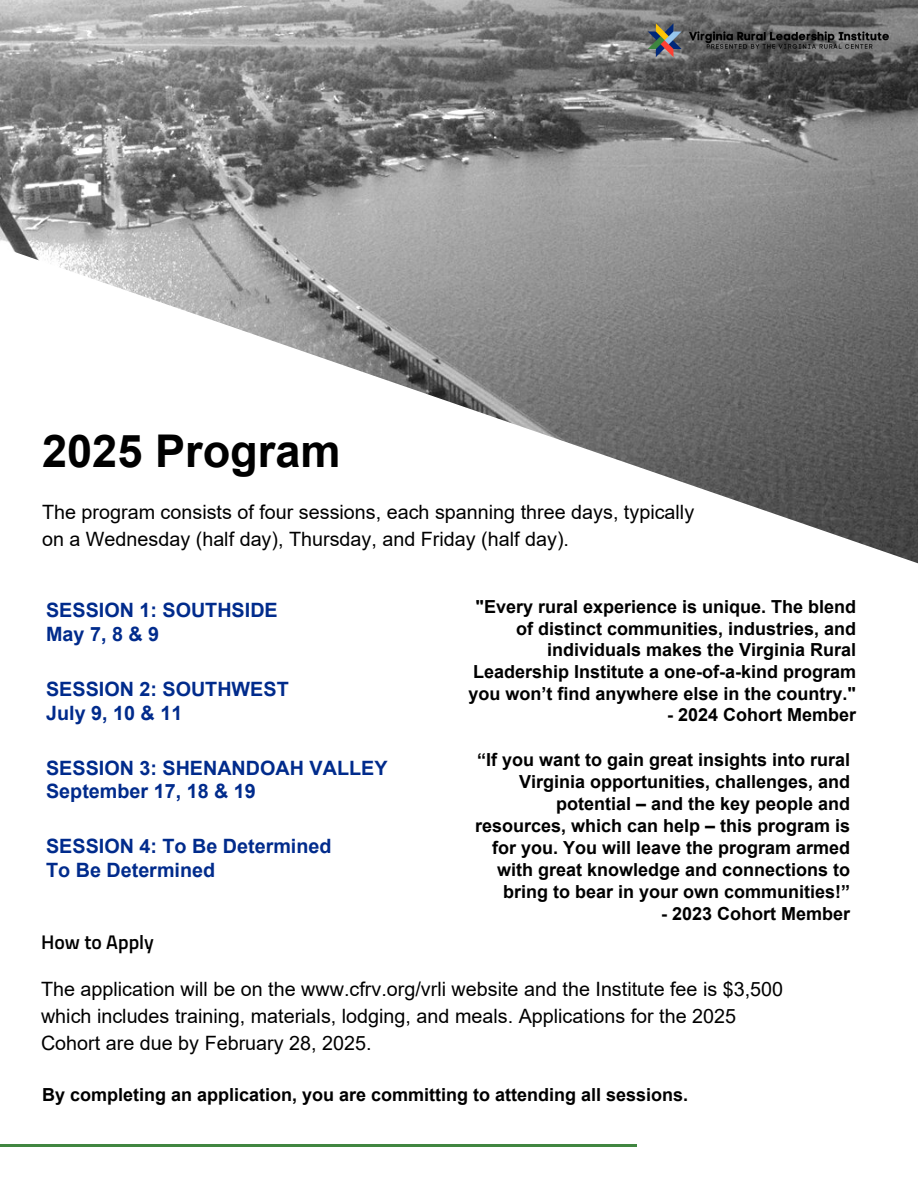
<style>
.page{position:relative;width:918px;height:1188px;background:#fff}
.page>*{position:absolute;margin:0;border:0;box-sizing:border-box;transform-origin:0 0}
.t1{font:700 45.15px "Arial";color:#000}
.t2{font:19.8px/27px "Arial";color:#000}
.t3{font:700 19.8px/23.7px "Arial";color:#002b8c}
.t4{font:600 19.8px "Titillium Web";color:#000}
.t5{font:700 18px/22px "Arial";color:#000;text-align:right}
</style>
<div class="page">
<img style="left:0;top:0;width:917px;height:245px">
<svg style="left:10px;top:245px;width:908px;height:319px"></svg>
<hr style="left:0;top:1145px;width:637px;height:2px;background:#408640">
<img style="left:635px;top:0;width:268px;height:184px">
<p class="t1" style="left:42px;top:419px;width:300px">2025 Program</p>
<p class="t2" style="left:42px;top:498px;width:654px">The program consists of four sessions, each spanning three days, typically on a Wednesday (half day), Thursday, and Friday (half day).</p>
<p class="t3" style="left:46px;top:599px;width:233px">SESSION 1: SOUTHSIDE<br>May 7, 8 &amp; 9</p>
<p class="t3" style="left:46px;top:678px;width:244px">SESSION 2: SOUTHWEST<br>July 9, 10 &amp; 11</p>
<p class="t3" style="left:46px;top:756px;width:343px">SESSION 3: SHENANDOAH VALLEY<br>September 17, 18 &amp; 19</p>
<p class="t3" style="left:46px;top:835px;width:287px">SESSION 4: To Be Determined<br>To Be Determined</p>
<p class="t5" style="left:469px;top:596px;width:389px;line-height:21.6px">"Every rural experience is unique. The blend of distinct communities, industries, and individuals makes the Virginia Rural Leadership Institute a one-of-a-kind program you won’t find anywhere else in the country."</p>
<p class="t5" style="left:667px;top:704px;width:191px">- 2024 Cohort Member</p>
<p class="t5" style="left:475px;top:749px;width:377px">“If you want to gain great insights into rural Virginia opportunities, challenges, and potential – and the key people and resources, which can help – this program is for you. You will leave the program armed with great knowledge and connections to bring to bear in your own communities!”</p>
<p class="t5" style="left:661px;top:903px;width:191px">- 2023 Cohort Member</p>
<p class="t4" style="left:41px;top:928px;width:114px">How to Apply</p>
<p class="t2" style="left:41px;top:975px;width:744px">The application will be on the www.cfrv.org/vrli website and the Institute fee is $3,500 which includes training, materials, lodging, and meals. Applications for the 2025<br>Cohort are due by February 28, 2025.</p>
<p class="t5" style="left:42px;top:1084px;width:648px">By completing an application, you are committing to attending all sessions.</p>
</div>
